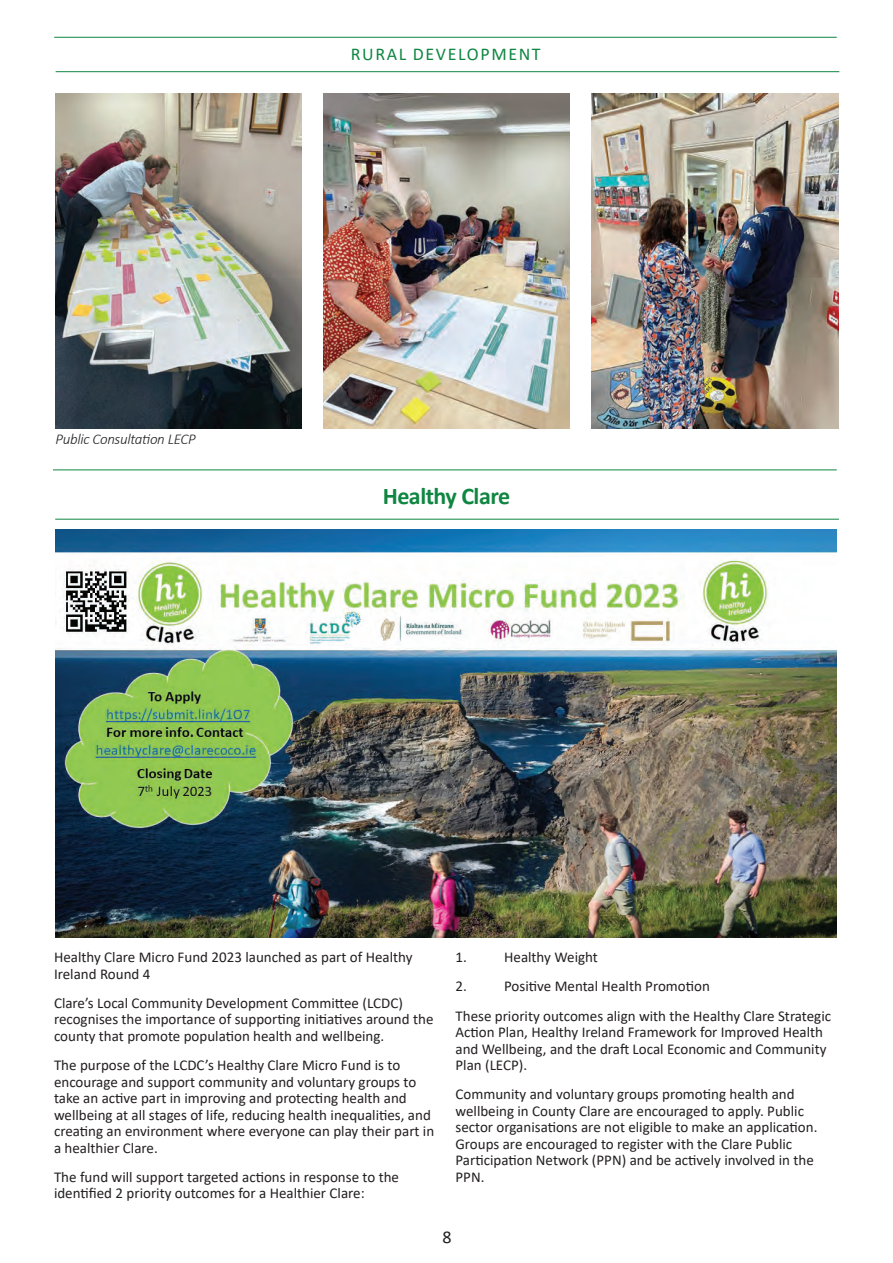
<style>
.page{position:relative;width:893px;height:1263px;background:#fff}
.page>*{position:absolute;margin:0;border:0;box-sizing:border-box;transform-origin:0 0}
.t1{font:700 24px "Calibri";letter-spacing:-.02em;color:#0f8641}
.t2{font:18px "Calibri";letter-spacing:.09em;color:#0f8641}
.t3{font:18px "Calibri";color:#231f20}
.t4{font:15px/16.5px "Calibri";color:#231f20}
.t5{font:italic 300 15px "Calibri";letter-spacing:-.02em;color:#231f20}
</style>
<div class="page">
<hr style="left:54px;top:37px;width:783px;height:1px;background:#0f8641">
<hr style="left:55px;top:519px;width:784px;height:1px;background:#0f8641">
<hr style="left:53px;top:469px;width:784px;height:1px;background:#0f8641">
<hr style="left:56px;top:71px;width:783px;height:1px;background:#0f8641">
<img style="left:56px;top:94px;width:246px;height:335px">
<img style="left:324px;top:94px;width:246px;height:335px">
<img style="left:592px;top:94px;width:246px;height:335px">
<img style="left:56px;top:530px;width:781px;height:408px">
<p class="t5" style="left:56px;top:430px;width:142px">Public Consultation LECP</p>
<p class="t2" style="left:351px;top:41px;width:191px">RURAL DEVELOPMENT</p>
<h1 class="t1" style="left:383px;top:479px;width:129px">Healthy Clare</h1>
<p class="t4" style="left:54px;top:948px;width:360px">Healthy Clare Micro Fund 2023 launched as part of Healthy<br>Ireland Round 4</p>
<p class="t4" style="left:54px;top:994px;width:381px">Clare’s Local Community Development Committee (LCDC) recognises the importance of supporting initiatives around the county that promote population health and wellbeing.</p>
<p class="t4" style="left:54px;top:1056px;width:382px">The purpose of the LCDC’s Healthy Clare Micro Fund is to encourage and support community and voluntary groups to take an active part in improving and protecting health and wellbeing at all stages of life, reducing health inequalities, and creating an environment where everyone can play their part in a healthier Clare.</p>
<p class="t4" style="left:54px;top:1168px;width:347px">The fund will support targeted actions in response to the identified 2 priority outcomes for a Healthier Clare:</p>
<p class="t4" style="left:455px;top:948px;width:13px">1.</p>
<p class="t4" style="left:504px;top:948px;width:95px">Healthy Weight</p>
<p class="t4" style="left:455px;top:978px;width:13px">2.</p>
<p class="t4" style="left:455px;top:971px;width:377px;line-height:29.2px;text-indent:49px">Positive Mental Health Promotion<br>These priority outcomes align with the Healthy Clare Strategic</p>
<p class="t4" style="left:455px;top:1023px;width:372px">Action Plan, Healthy Ireland Framework for Improved Health and Wellbeing, and the draft Local Economic and Community<br>Plan (LECP).</p>
<p class="t4" style="left:455px;top:1086px;width:363px">Community and voluntary groups promoting health and wellbeing in County Clare are encouraged to apply. Public sector organisations are not eligible to make an application.<br>Groups are encouraged to register with the Clare Public Participation Network (PPN) and be actively involved in the PPN.</p>
<p class="t3" style="left:443px;top:1224px;width:11px">8</p>
</div>
